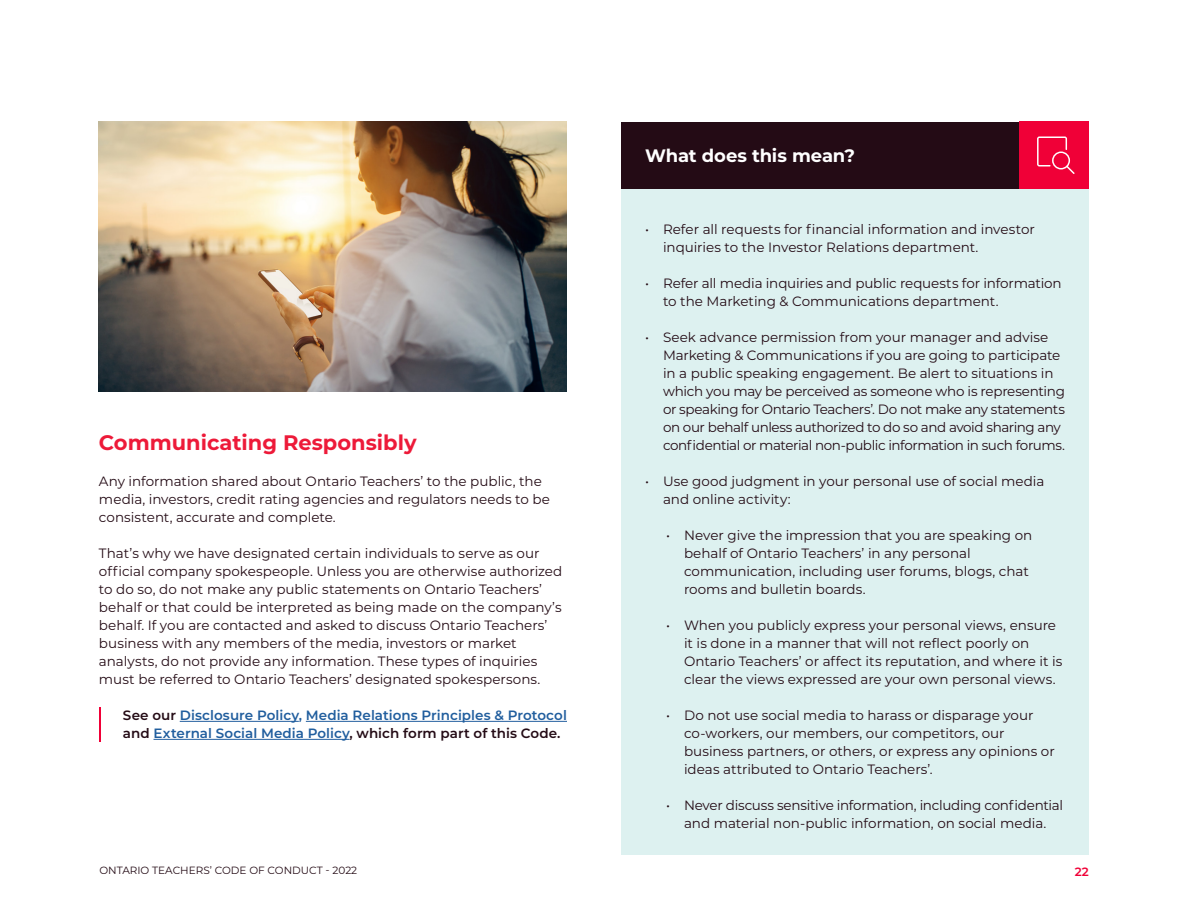
<style>
.page{position:relative;width:1188px;height:918px;background:#fff}
.page>*{position:absolute;margin:0;border:0;box-sizing:border-box;transform-origin:0 0}
.t1{font:700 21px "Montserrat";color:#ed1a39}
.Tint_Callout_Headlin{font:700 18px "Montserrat";letter-spacing:-.01em;color:#fff}
.Body{font:13.5px/18px "Montserrat";letter-spacing:-.005em;color:#240b15}
.SeeOur_Callout{font:600 13.5px/18px "Montserrat";letter-spacing:.005em;color:#215e9e}
.t2{font:600 12px "Montserrat";color:#f00037}
.t3{font:10.5px "Montserrat";color:#240b15}
.s1{color:#240b15}
</style>
<div class="page">
<hr style="left:99px;top:707px;width:1px;height:34px;background:#f00037">
<hr style="left:180px;top:721px;width:119px;height:1px;background:#215e9e">
<hr style="left:306px;top:721px;width:261px;height:1px;background:#215e9e">
<hr style="left:154px;top:739px;width:196px;height:1px;background:#215e9e">
<div style="left:621px;top:122px;width:468px;height:67px;background:#240b15"></div>
<div style="left:621px;top:189px;width:468px;height:90px;background:#ddf1f0"></div>
<div style="left:621px;top:243px;width:468px;height:90px;background:#ddf1f0"></div>
<div style="left:621px;top:297px;width:468px;height:180px;background:#ddf1f0"></div>
<div style="left:621px;top:441px;width:468px;height:90px;background:#ddf1f0"></div>
<div style="left:621px;top:495px;width:468px;height:126px;background:#ddf1f0"></div>
<div style="left:621px;top:585px;width:468px;height:126px;background:#ddf1f0"></div>
<div style="left:621px;top:675px;width:468px;height:126px;background:#ddf1f0"></div>
<div style="left:621px;top:765px;width:468px;height:90px;background:#ddf1f0"></div>
<div style="left:1020px;top:122px;width:69px;height:67px;background:#f00037"></div>
<svg style="left:1037px;top:137px;width:38px;height:37px"></svg>
<img style="left:99px;top:122px;width:468px;height:270px">
<h2 class="t1" style="left:99px;top:427px;width:319px">Communicating Responsibly</h2>
<p class="Body" style="left:99px;top:472px;width:453px">Any information shared about Ontario Teachers’ to the public, the media, investors, credit rating agencies and regulators needs to be consistent, accurate and complete.</p>
<p class="Body" style="left:99px;top:544px;width:465px">That’s why we have designated certain individuals to serve as our official company spokespeople. Unless you are otherwise authorized to do so, do not make any public statements on Ontario Teachers’ behalf or that could be interpreted as being made on the company’s behalf. If you are contacted and asked to discuss Ontario Teachers’ business with any members of the media, investors or market analysts, do not provide any information. These types of inquiries must be referred to Ontario Teachers’ designated spokespersons.</p>
<p class="SeeOur_Callout" style="left:123px;top:706px;width:445px"><span class="s1">See our</span> Disclosure Policy, Media Relations Principles &amp; Protocol <span class="s1">and</span> External Social Media Policy<span class="s1">, which form part of this Code.</span></p>
<p class="Tint_Callout_Headlin" style="left:645px;top:143px;width:211px">What does this mean?</p>
<p class="Body" style="left:663px;top:220px;width:373px;text-indent:-18px">• Refer all requests for financial information and investor inquiries to the Investor Relations department.</p>
<p class="Body" style="left:663px;top:274px;width:400px;text-indent:-18px">• Refer all media inquiries and public requests for information to the Marketing &amp; Communications department.</p>
<p class="Body" style="left:663px;top:328px;width:404px;text-indent:-18px">• Seek advance permission from your manager and advise Marketing &amp; Communications if you are going to participate in a public speaking engagement. Be alert to situations in which you may be perceived as someone who is representing or speaking for Ontario Teachers’. Do not make any statements on our behalf unless authorized to do so and avoid sharing any confidential or material non-public information in such forums.</p>
<p class="Body" style="left:663px;top:472px;width:383px;text-indent:-18px">• Use good judgment in your personal use of social media and online activity:</p>
<p class="Body" style="left:684px;top:526px;width:350px;text-indent:-18px">• Never give the impression that you are speaking on behalf of Ontario Teachers’ in any personal communication, including user forums, blogs, chat rooms and bulletin boards.</p>
<p class="Body" style="left:684px;top:616px;width:380px;text-indent:-18px">• When you publicly express your personal views, ensure it is done in a manner that will not reflect poorly on Ontario Teachers’ or affect its reputation, and where it is clear the views expressed are your own personal views.</p>
<p class="Body" style="left:684px;top:706px;width:372px;text-indent:-18px">• Do not use social media to harass or disparage your co-workers, our members, our competitors, our business partners, or others, or express any opinions or ideas attributed to Ontario Teachers’.</p>
<p class="Body" style="left:666px;top:796px;width:399px;text-align:center">• Never discuss sensitive information, including confidential and material non-public information, on social media.</p>
<p class="t3" style="left:99px;top:863px;width:259px">ONTARIO TEACHERS’ CODE OF CONDUCT - 2022</p>
<p class="t2" style="left:1075px;top:863px;width:16px">22</p>
</div>
